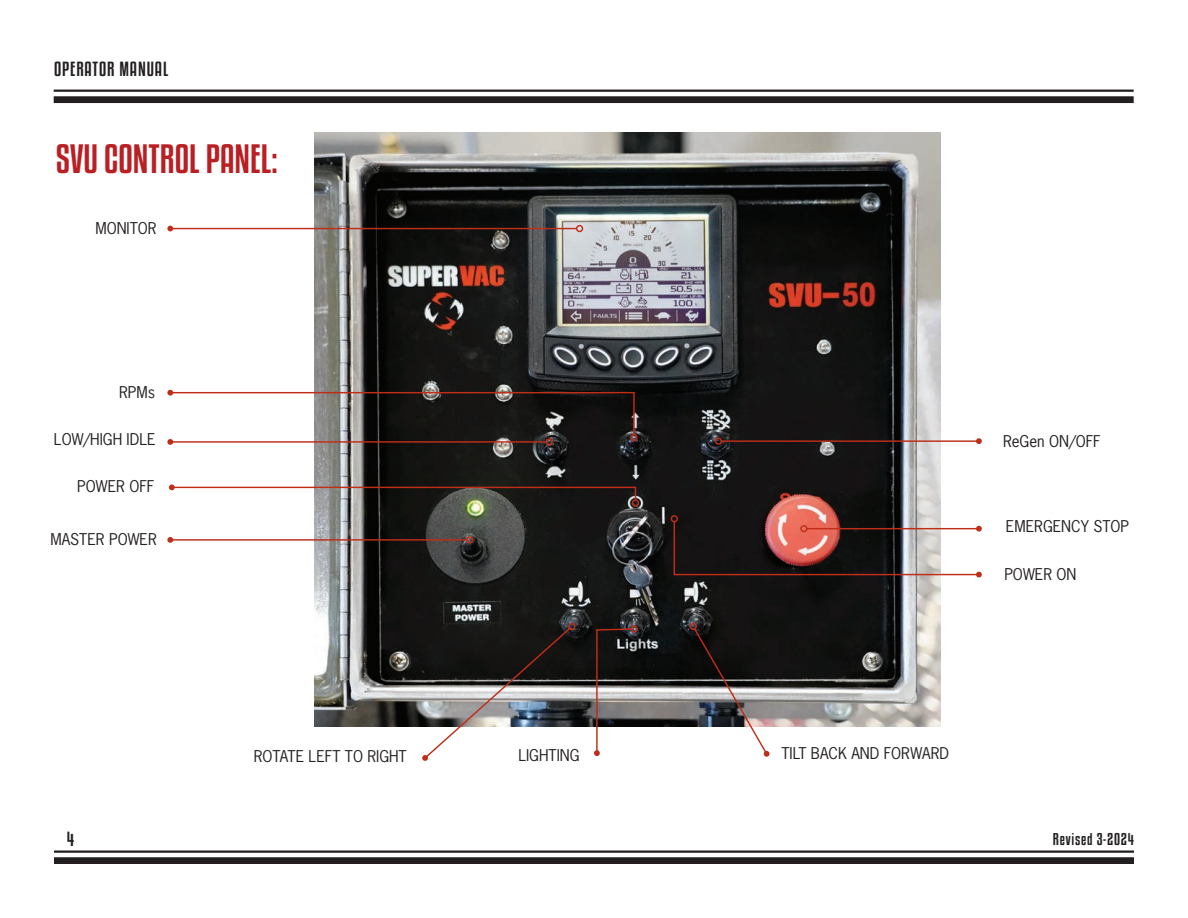
<style>
.page{position:relative;width:1188px;height:918px;background:#fff}
.page>*{position:absolute;margin:0;border:0;box-sizing:border-box;transform-origin:0 0}
.t1{font:36px "Kenyan Coffee Rg";color:#ba1f24}
.t2{font:18px "Kenyan Coffee Rg";letter-spacing:.05em;color:#231f20}
.t3{font:15.3px "News Gothic Std";color:#231f20}
.t4{font:15px "Kenyan Coffee Rg";letter-spacing:.05em;color:#231f20}
</style>
<div class="page">
<hr style="left:54px;top:90px;width:1080px;height:2px;background:#231f20">
<div style="left:54px;top:96px;width:1080px;height:7px;background:#231f20"></div>
<hr style="left:54px;top:851px;width:1080px;height:2px;background:#231f20">
<div style="left:54px;top:857px;width:1080px;height:7px;background:#231f20"></div>
<img style="left:314px;top:133px;width:626px;height:594px">
<hr style="left:721px;top:440px;width:258px;height:2px;background:#c02d19">
<div style="left:715px;top:438px;width:7px;height:7px;border:1px solid #c02d19;border-radius:50%"></div>
<svg style="left:976px;top:438px;width:6px;height:6px"></svg>
<hr style="left:170px;top:228px;width:407px;height:1px;background:#c02d19">
<div style="left:576px;top:225px;width:7px;height:7px;border:1px solid #c02d19;border-radius:50%"></div>
<svg style="left:167px;top:226px;width:6px;height:5px"></svg>
<div style="left:546px;top:438px;width:7px;height:8px;border:1px solid #c02d19;border-radius:50%"></div>
<svg style="left:167px;top:390px;width:468px;height:55px"></svg>
<div style="left:630px;top:434px;width:8px;height:7px;border:1px solid #c02d19;border-radius:50%"></div>
<svg style="left:169px;top:484px;width:468px;height:17px"></svg>
<div style="left:632px;top:499px;width:7px;height:8px;border:1px solid #c02d19;border-radius:50%"></div>
<div style="left:630px;top:625px;width:8px;height:8px;border:1px solid #c02d19;border-radius:50%"></div>
<svg style="left:594px;top:628px;width:39px;height:128px"></svg>
<svg style="left:422px;top:621px;width:155px;height:140px"></svg>
<div style="left:690px;top:623px;width:7px;height:7px;border:1px solid #c02d19;border-radius:50%"></div>
<svg style="left:693px;top:627px;width:77px;height:130px"></svg>
<hr style="left:170px;top:539px;width:297px;height:2px;background:#c02d19">
<div style="left:466px;top:536px;width:7px;height:8px;border:1px solid #c02d19;border-radius:50%"></div>
<svg style="left:167px;top:537px;width:6px;height:6px"></svg>
<svg style="left:673px;top:520px;width:309px;height:57px;background:#6e5552"></svg>
<div style="left:671px;top:515px;width:7px;height:7px;border:1px solid #c02d19;border-radius:50%"></div>
<p class="t2" style="left:54px;top:58px;width:116px">OPERATOR MANUAL</p>
<h1 class="t1" style="left:56px;top:137px;width:224px">SVU CONTROL PANEL:</h1>
<p class="t3" style="left:95px;top:218px;width:63px">MONITOR</p>
<p class="t3" style="left:119px;top:382px;width:37px">RPMs</p>
<p class="t3" style="left:54px;top:430px;width:103px">LOW/HIGH IDLE</p>
<p class="t3" style="left:77px;top:476px;width:78px">POWER OFF</p>
<p class="t3" style="left:50px;top:530px;width:108px">MASTER POWER</p>
<p class="t3" style="left:1003px;top:431px;width:99px">ReGen ON/OFF</p>
<p class="t3" style="left:1006px;top:517px;width:125px">EMERGENCY STOP</p>
<p class="t3" style="left:1004px;top:564px;width:74px">POWER ON</p>
<p class="t3" style="left:254px;top:746px;width:154px">ROTATE LEFT TO RIGHT</p>
<p class="t3" style="left:781px;top:744px;width:169px">TILT BACK AND FORWARD</p>
<p class="t3" style="left:518px;top:745px;width:63px">LIGHTING</p>
<p class="t2" style="left:67px;top:828px;width:9px">4</p>
<p class="t4" style="left:1053px;top:830px;width:83px">Revised 3-2024</p>
</div>
